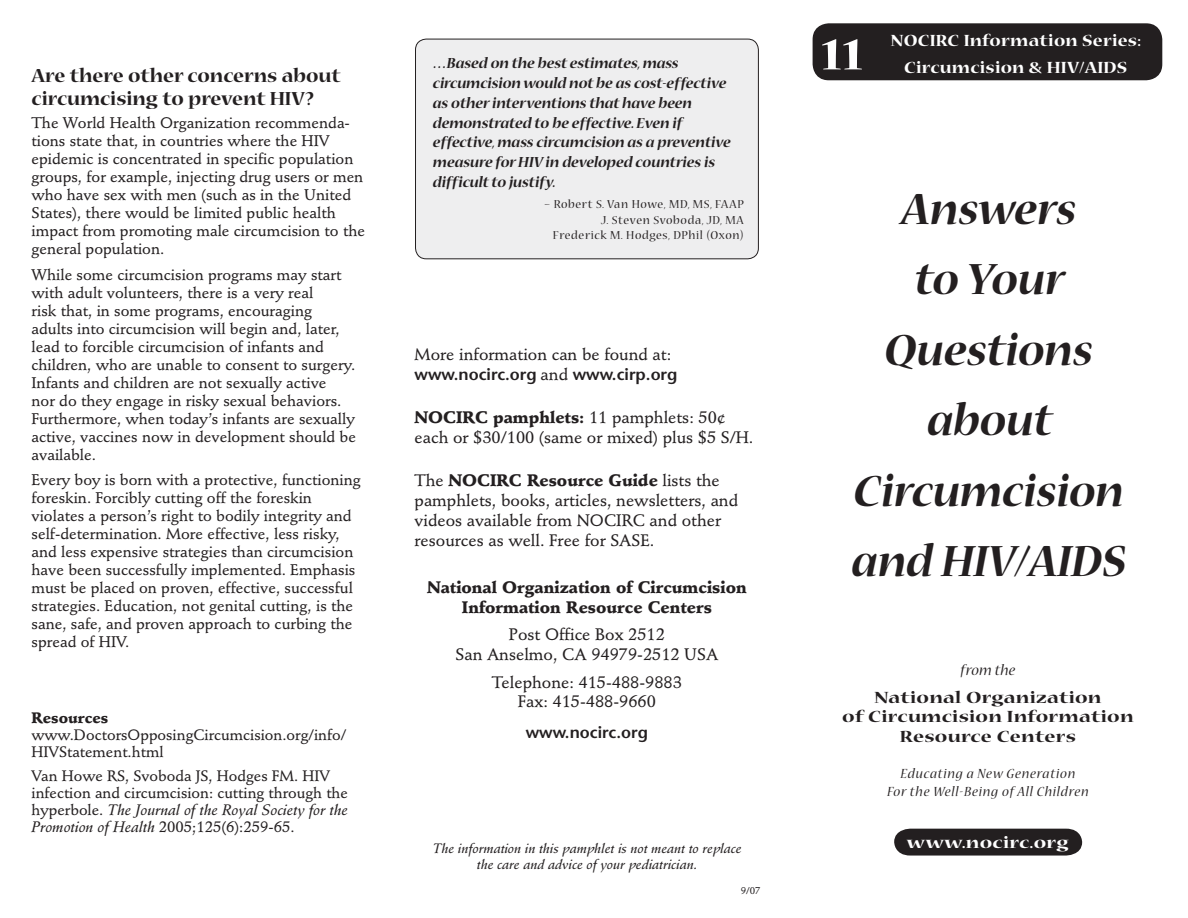
<style>
.page{position:relative;width:1188px;height:918px;background:#fff}
.page>*{position:absolute;margin:0;border:0;box-sizing:border-box;transform-origin:0 0}
.t1{font:700 expanded 51px "Nueva";color:#fff}
.t2{font:italic 700 expanded 49.5px/70.5px "Nueva";color:#231f20;text-align:center;scale:.85 1}
.t3{font:700 expanded 21px/22.5px "Nueva";color:#231f20;scale:.85 1}
.t4{font:700 expanded 18px/19.5px "Nueva";letter-spacing:.015em;color:#231f20;text-align:center}
.t5{font:700 expanded 18px "Nueva";letter-spacing:.015em;color:#fff;scale:.9 1}
.t6{font:700 expanded 18px "Nueva";letter-spacing:.015em;color:#fff}
.t7{font:500 16.5px/19.8px "Stempel Schneidler";color:#231f20}
.t8{font:italic 700 expanded 16.5px/19.8px "Nueva";color:#231f20;scale:.85 1}
.t9{font:900 16.5px/19.8px "Stempel Schneidler";color:#231f20;text-align:center}
.t10{font:600 16.5px "Stone Sans";color:#231f20}
.t11{font:italic 16.5px "Nueva";letter-spacing:.015em;color:#231f20}
.t12{font:500 15.3px/18px "Stempel Schneidler";color:#231f20}
.t13{font:500 15px/17px "Stempel Schneidler";color:#231f20}
.t14{font:italic 15px/18px "Nueva";letter-spacing:.05em;color:#231f20;text-align:center}
.t15{font:italic 15px "Stempel Schneidler Med";color:#231f20}
.t16{font:900 15px "Stempel Schneidler";color:#231f20}
.t17{font:italic 13.5px/16.2px "Stempel Schneidler Med";color:#231f20;text-align:center}
.t18{font:12.75px/15.3px "Nueva";letter-spacing:.05em;color:#231f20;text-align:right}
.t19{font:500 9.75px "Stempel Schneidler";color:#231f20}
.s1{font-family:"Stempel Schneidler";font-weight:500;font-style:normal}
.s2{font-family:"Stempel Schneidler Med";font-weight:400;font-style:italic}
.s3{font-family:"Stempel Schneidler";font-weight:500}
.s4{font-weight:900}
</style>
<div class="page">
<svg style="left:894px;top:829px;width:188px;height:27px"></svg>
<div style="left:813px;top:23px;width:349px;height:57px;background:#231f20;border-radius:16px"></div>
<div style="left:416px;top:39px;width:342px;height:220px;background:#eeeeef;border-radius:11px"></div>
<div style="left:415px;top:39px;width:344px;height:220px;border:1px solid #231f20;border-radius:11px"></div>
<h3 class="t3" style="left:32px;top:65px;width:365px">Are there other concerns about circumcising to prevent HIV?</h3>
<p class="t12" style="left:32px;top:114px;width:335px">The World Health Organization recommenda&shy;tions state that, in countries where the HIV epidemic is concentrated in specific population groups, for example, injecting drug users or men who have sex with men (such as in the United States), there would be limited public health impact from promoting male circumcision to the general population.</p>
<p class="t12" style="left:32px;top:266px;width:326px">While some circumcision programs may start with adult volunteers, there is a very real<br>risk that, in some programs, encouraging adults into circumcision will begin and, later, lead to forcible circumcision of infants and children, who are unable to consent to surgery.<br>Infants and children are not sexually active<br>nor do they engage in risky sexual behaviors.<br>Furthermore, when today’s infants are sexually active, vaccines now in development should be available.</p>
<p class="t12" style="left:32px;top:471px;width:331px">Every boy is born with a protective, functioning foreskin. Forcibly cutting off the foreskin violates a person’s right to bodily integrity and self-determination. More effective, less risky, and less expensive strategies than circumcision have been successfully implemented. Emphasis must be placed on proven, effective, successful strategies. Education, not genital cutting, is the sane, safe, and proven approach to curbing the spread of HIV.</p>
<p class="t16" style="left:32px;top:709px;width:78px">Resources</p>
<p class="t13" style="left:32px;top:726px;width:316px">www.DoctorsOpposingCircumcision.org/info/<br>HIVStatement.html</p>
<p class="t13" style="left:32px;top:768px;width:318px">Van Howe RS, Svoboda JS, Hodges FM. HIV infection and circumcision: cutting through the</p>
<p class="t15" style="left:32px;top:801px;width:318px"><span class="s1">hyperbole.</span> The Journal of the Royal Society for the</p>
<p class="t13" style="left:32px;top:819px;width:265px"><span class="s2">Promotion of Health</span> 2005;125(6):259-65.</p>
<p class="t8" style="left:433px;top:54px;width:352px">…Based on the best estimates, mass circumcision would not be as cost-effective as other interventions that have been demonstrated to be effective. Even if effective, mass circumcision as a preventive measure for HIV in developed countries is difficult to justify.</p>
<p class="t18" style="left:544px;top:197px;width:201px">– Robert S. Van Howe, MD, MS, FAAP<br>J. Steven Svoboda, JD, MA<br>Frederick M. Hodges, DPhil (Oxon)</p>
<p class="t7" style="left:415px;top:345px;width:258px">More information can be found at:</p>
<p class="t10" style="left:415px;top:364px;width:265px">www.nocirc.org <span class="s3">and</span> www.cirp.org</p>
<p class="t7" style="left:415px;top:408px;width:341px"><span class="s4">NOCIRC pamphlets:</span> 11 pamphlets: 50¢ each or $30/100 (same or mixed) plus $5 S/H.</p>
<p class="t7" style="left:415px;top:471px;width:325px">The <span class="s4">NOCIRC Resource Guide</span> lists the pamphlets, books, articles, newsletters, and videos available from NOCIRC and other resources as well. Free for SASE.</p>
<p class="t9" style="left:427px;top:578px;width:321px">National Organization of Circumcision<br>Information Resource Centers</p>
<p class="t7" style="left:456px;top:625px;width:264px;text-align:center">Post Office Box 2512<br>San Anselmo, CA 94979-2512 USA</p>
<p class="t7" style="left:492px;top:672px;width:192px;text-align:center">Telephone: 415-488-9883<br>Fax: 415-488-9660</p>
<p class="t10" style="left:526px;top:722px;width:124px">www.nocirc.org</p>
<p class="t17" style="left:433px;top:840px;width:310px">The information in this pamphlet is not meant to replace the care and advice of your pediatrician.</p>
<p class="t19" style="left:741px;top:885px;width:21px">9/07</p>
<h1 class="t1" style="left:821px;top:29px;width:43px">11</h1>
<p class="t5" style="left:891px;top:32px;width:279px">Nocirc Information Series:</p>
<p class="t5" style="left:904px;top:58px;width:250px">Circumcision &amp; HIV/AIDS</p>
<h2 class="t2" style="left:852px;top:175px;width:324px">Answers<br>to Your<br>Questions about<br>Circumcision and HIV/AIDS</h2>
<p class="t11" style="left:960px;top:662px;width:56px">from the</p>
<p class="t4" style="left:842px;top:688px;width:293px">National Organization<br>of Circumcision Information<br>Resource Centers</p>
<p class="t14" style="left:887px;top:765px;width:203px">Educating a New Generation<br>For the Well-Being of All Children</p>
<p class="t6" style="left:906px;top:834px;width:164px">www.nocirc.org</p>
</div>
